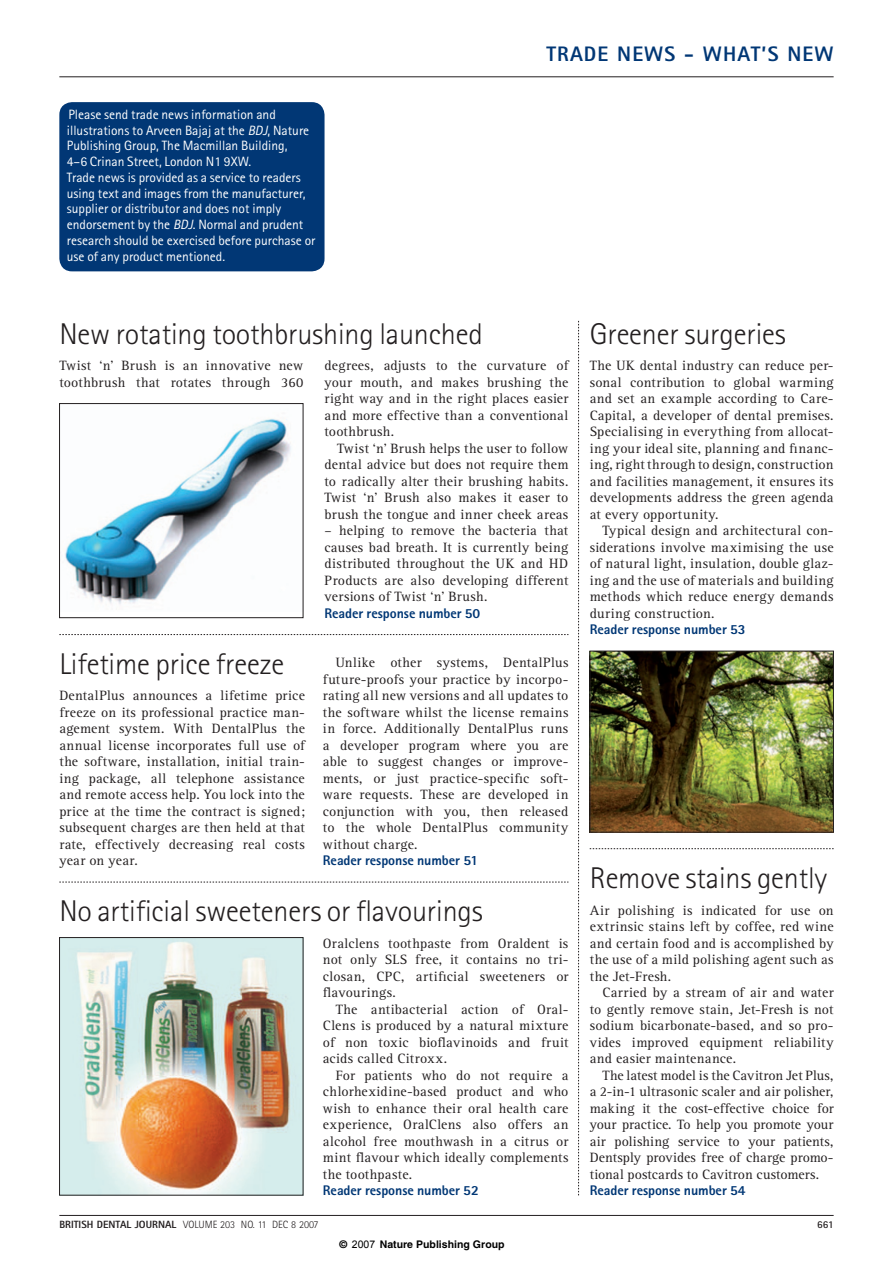
<style>
.page{position:relative;width:893px;height:1263px;background:#fff}
.page>*{position:absolute;margin:0;border:0;box-sizing:border-box;transform-origin:0 0}
.t1{font:300 30px "Rotis Sans Serif";letter-spacing:-.005em;color:#231f20}
.t2{font:800 21px "Rotis Sans Serif";letter-spacing:.05em;color:#013775}
.t3{font:13.95px/16.5px "Rotis Serif";letter-spacing:.015em;color:#231f20;text-align:justify}
.t4{font:800 13.95px "Rotis Sans Serif";letter-spacing:-.005em;color:#013775}
.t5{font:13.5px/15.8px "Rotis Sans Serif";color:#fff}
.t6{font:300 10.5px "Rotis Sans Serif";color:#231f20}
.t7{font:700 10.5px "Helvetica";color:#000}
.t8{font:700 10.5px "Rotis Sans Serif";color:#231f20}
.s1{font-style:italic}
.s2{font-family:"Rotis Sans Serif";font-weight:800;color:#013775}
.s3{font-weight:800}
.s4{font-family:"Arial";font-weight:400}
</style>
<div class="page">
<hr style="left:59px;top:77px;width:774px;height:1px;background:#231f20">
<hr style="left:59px;top:1215px;width:774px;height:1px;background:#231f20">
<svg style="left:578px;top:321px;width:1px;height:874px"></svg>
<svg style="left:59px;top:634px;width:509px;height:1px"></svg>
<svg style="left:59px;top:882px;width:509px;height:1px"></svg>
<svg style="left:589px;top:848px;width:244px;height:1px"></svg>
<div style="left:59px;top:102px;width:265px;height:169px;background:#013775;border-radius:13px"></div>
<img style="left:65px;top:418px;width:226px;height:186px">
<div style="left:59px;top:403px;width:244px;height:215px;border:1px solid #231f20"></div>
<img style="left:61px;top:939px;width:240px;height:254px">
<div style="left:59px;top:937px;width:244px;height:258px;border:1px solid #231f20"></div>
<img style="left:591px;top:653px;width:240px;height:177px">
<div style="left:589px;top:651px;width:244px;height:181px;border:1px solid #231f20"></div>
<p class="t5" style="left:67px;top:108px;width:250px">Please send trade news information and illustrations to Arveen Bajaj at the <span class="s1">BDJ</span>, Nature Publishing Group, The Macmillan Building,<br>4–6 Crinan Street, London N1 9XW.<br>Trade news is provided as a service to readers using text and images from the manufacturer, supplier or distributor and does not imply endorsement by the <span class="s1">BDJ</span>. Normal and prudent research should be exercised before purchase or use of any product mentioned.</p>
<h3 class="t2" style="left:546px;top:47px;width:288px">TRADE NEWS - WHAT’S NEW</h3>
<p class="t1" style="left:59px;top:323px;width:425px">New rotating toothbrushing launched</p>
<p class="t3" style="left:59px;top:359px;width:245px">Twist ‘n’ Brush is an innovative new toothbrush that rotates through 360</p>
<p class="t3" style="left:324px;top:359px;width:245px">degrees, adjusts to the curvature of your mouth, and makes brushing the right way and in the right places easier and more effective than a conventional toothbrush.</p>
<p class="t3" style="left:324px;top:441px;width:245px;text-indent:13px">Twist ‘n’ Brush helps the user to follow dental advice but does not require them to radically alter their brushing habits.<br>Twist ‘n’ Brush also makes it easer to brush the tongue and inner cheek areas</p>
<p class="t3" style="left:324px;top:524px;width:245px">– helping to remove the bacteria that causes bad breath. It is currently being distributed throughout the UK and HD Products are also developing different versions of Twist ‘n’ Brush.</p>
<h5 class="t4" style="left:324px;top:608px;width:157px">Reader response number 50</h5>
<p class="t3" style="left:323px;top:656px;width:247px;text-align:left;text-indent:13px">Unlike other systems, DentalPlus future-proofs your practice by incorpo&shy;rating all new versions and all updates to the software whilst the license remains in force. Additionally DentalPlus runs a developer program where you are able to suggest changes or improve&shy;ments, or just practice-specific soft&shy;ware requests. These are developed in conjunction with you, then released to the whole DentalPlus community without charge.<br><span class="s2">Reader response number 51</span></p>
<h2 class="t1" style="left:59px;top:901px;width:425px">No artificial sweeteners or flavourings</h2>
<p class="t3" style="left:323px;top:936px;width:247px">Oralclens toothpaste from Oraldent is not only SLS free, it contains no tri&shy;closan, CPC, artificial sweeteners or flavourings.</p>
<p class="t3" style="left:323px;top:1002px;width:247px;text-indent:13px">The antibacterial action of Oral-Clens is produced by a natural mixture of non toxic bioflavinoids and fruit acids called Citroxx.</p>
<p class="t3" style="left:323px;top:1068px;width:247px;text-indent:13px">For patients who do not require a chlorhexidine-based product and who wish to enhance their oral health care experience, OralClens also offers an alcohol free mouthwash in a citrus or mint flavour which ideally complements the toothpaste.</p>
<h5 class="t4" style="left:323px;top:1186px;width:157px">Reader response number 52</h5>
<h2 class="t1" style="left:59px;top:653px;width:226px">Lifetime price freeze</h2>
<p class="t3" style="left:59px;top:689px;width:247px">DentalPlus announces a lifetime price freeze on its professional practice man&shy;agement system. With DentalPlus the annual license incorporates full use of the software, installation, initial train&shy;ing package, all telephone assistance and remote access help. You lock into the price at the time the contract is signed; subsequent charges are then held at that rate, effectively decreasing real costs year on year.</p>
<h2 class="t1" style="left:589px;top:323px;width:198px">Greener surgeries</h2>
<p class="t3" style="left:589px;top:359px;width:245px">The UK dental industry can reduce per&shy;sonal contribution to global warming and set an example according to Care-Capital, a developer of dental premises.<br>Specialising in everything from allocat&shy;ing your ideal site, planning and financ&shy;ing, right through to design, construction and facilities management, it ensures its developments address the green agenda at every opportunity.</p>
<p class="t3" style="left:589px;top:524px;width:245px;text-align:left;text-indent:13px">Typical design and architectural con&shy;siderations involve maximising the use of natural light, insulation, double glaz&shy;ing and the use of materials and building methods which reduce energy demands during construction.<br><span class="s2">Reader response number 53</span></p>
<h2 class="t1" style="left:589px;top:868px;width:239px">Remove stains gently</h2>
<p class="t3" style="left:589px;top:903px;width:245px">Air polishing is indicated for use on extrinsic stains left by coffee, red wine and certain food and is accomplished by the use of a mild polishing agent such as the Jet-Fresh.</p>
<p class="t3" style="left:589px;top:986px;width:245px;text-indent:13px">Carried by a stream of air and water to gently remove stain, Jet-Fresh is not sodium bicarbonate-based, and so pro&shy;vides improved equipment reliability and easier maintenance.</p>
<p class="t3" style="left:589px;top:1068px;width:245px;text-align:left;text-indent:13px">The latest model is the Cavitron Jet Plus, a 2-in-1 ultrasonic scaler and air polisher, making it the cost-effective choice for your practice. To help you promote your air polishing service to your patients, Dentsply provides free of charge promo&shy;tional postcards to Cavitron customers.<br><span class="s2">Reader response number 54</span></p>
<p class="t6" style="left:59px;top:1221px;width:261px"><span class="s3">BRITISH DENTAL JOURNAL</span> VOLUME 203 NO. 11 DEC 8 2007</p>
<p class="t8" style="left:817px;top:1221px;width:18px">661</p>
<p class="t7" style="left:339px;top:1238px;width:166px">© <span class="s4">2007</span> Nature Publishing Group</p>
</div>
